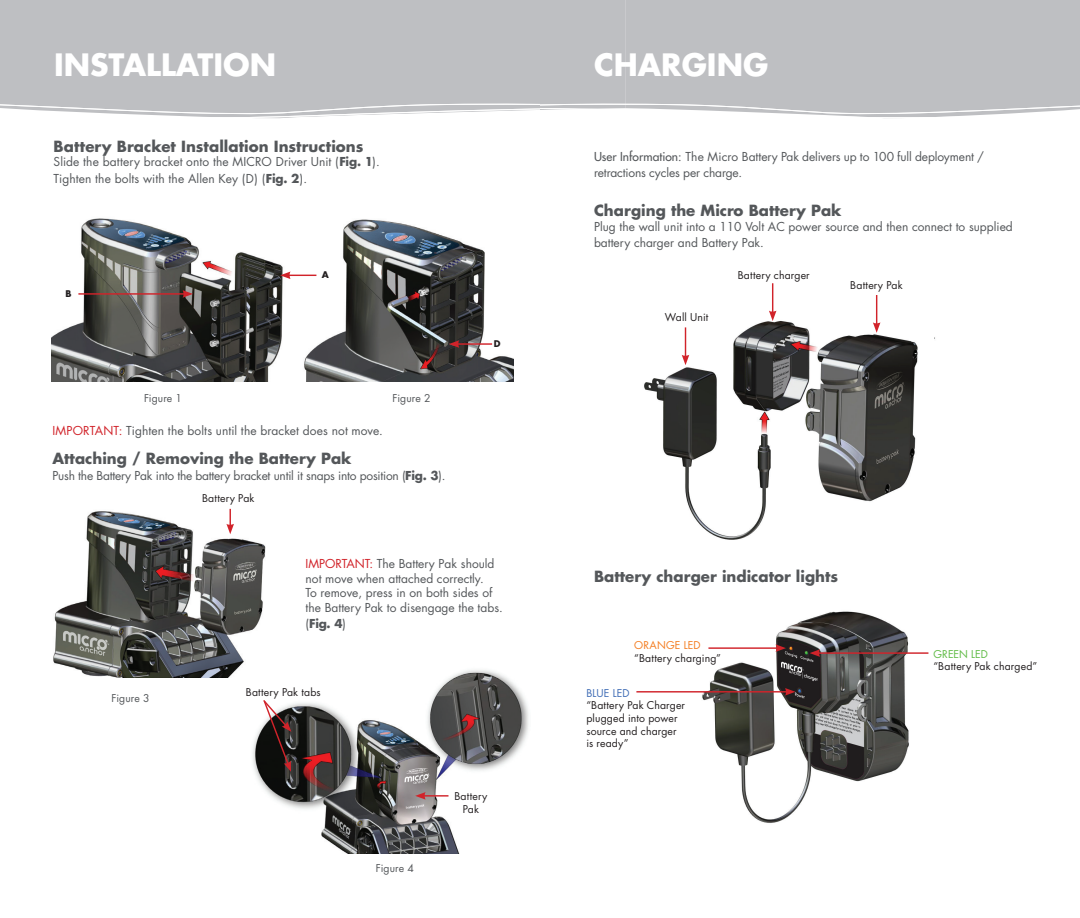
<style>
.page{position:relative;width:1080px;height:918px;background:#fff}
.page>*{position:absolute;margin:0;border:0;box-sizing:border-box;transform-origin:0 0}
.t1{font:700 30px "Futura";color:#fff}
.t2{font:700 15px "Futura";color:#54575a}
.t3{font:12px/16.2px "Futura";color:#54575a}
.t4{font:12px "Futura";letter-spacing:-.02em;color:#54575a}
.t5{font:700 12px "Futura";color:#54575a}
.t6{font:10.5px/12.6px "Futura";letter-spacing:.015em;color:#231f20}
.t7{font:10.5px "Futura";letter-spacing:.005em;color:#54575a}
.t8{font:700 9px "Futura";color:#231f20}
.s1{font-weight:700}
.s2{color:#d1232a}
.s3{font-weight:400}
.s4{font-style:inherit}
.s5{color:#f47d21}
.s6{color:#60bb46}
.s7{color:#3f6cb5}
</style>
<div class="page">
<img style="left:304px;top:219px;width:210px;height:162px">
<hr style="left:457px;top:343px;width:35px;height:2px;background:#d1232a">
<svg style="left:449px;top:340px;width:10px;height:8px"></svg>
<div style="left:0;top:0;width:625px;height:99px;background:#bebfc2"></div>
<div style="left:625px;top:0;width:455px;height:99px;background:#bebfc2"></div>
<svg style="left:0;top:99px;width:1080px;height:20px"></svg>
<img style="left:53px;top:508px;width:213px;height:170px">
<img style="left:52px;top:218px;width:239px;height:164px">
<svg style="left:280px;top:272px;width:36px;height:7px"></svg>
<hr style="left:78px;top:293px;width:107px;height:2px;background:#d1232a">
<svg style="left:183px;top:290px;width:10px;height:8px"></svg>
<img style="left:249px;top:666px;width:280px;height:188px">
<hr style="left:423px;top:795px;width:25px;height:2px;background:#d1232a">
<svg style="left:415px;top:792px;width:11px;height:8px"></svg>
<svg style="left:226px;top:509px;width:8px;height:25px"></svg>
<svg style="left:262px;top:698px;width:29px;height:74px"></svg>
<img style="left:644px;top:320px;width:291px;height:220px">
<hr style="left:876px;top:295px;width:1px;height:30px;background:#d1232a">
<svg style="left:873px;top:322px;width:7px;height:11px"></svg>
<hr style="left:772px;top:283px;width:1px;height:30px;background:#d1232a">
<svg style="left:769px;top:311px;width:7px;height:10px"></svg>
<hr style="left:685px;top:327px;width:1px;height:30px;background:#d1232a">
<svg style="left:682px;top:355px;width:7px;height:10px"></svg>
<img style="left:702px;top:611px;width:227px;height:212px">
<hr style="left:708px;top:647px;width:70px;height:2px;background:#d1232a">
<svg style="left:776px;top:644px;width:10px;height:8px"></svg>
<hr style="left:636px;top:691px;width:151px;height:2px;background:#d1232a">
<svg style="left:785px;top:688px;width:10px;height:8px"></svg>
<hr style="left:818px;top:652px;width:110px;height:2px;background:#d1232a">
<svg style="left:810px;top:649px;width:10px;height:8px"></svg>
<p class="t1" style="left:54px;top:45px;width:224px">INSTALLATION</p>
<p class="t1" style="left:594px;top:45px;width:176px">CHARGING</p>
<p class="t2" style="left:54px;top:136px;width:311px">Battery Bracket Installation Instructions</p>
<p class="t3" style="left:54px;top:154px;width:328px">Slide the battery bracket onto the MICRO Driver Unit (<span class="s1">Fig. 1</span>).<br>Tighten the bolts with the Allen Key (D) (<span class="s1">Fig. 2</span>).</p>
<p class="t8" style="left:66px;top:287px;width:8px">B</p>
<p class="t7" style="left:144px;top:391px;width:40px">Figure 1</p>
<p class="t8" style="left:322px;top:268px;width:9px">A</p>
<p class="t7" style="left:392px;top:391px;width:40px">Figure 2</p>
<p class="t3" style="left:52px;top:423px;width:332px"><span class="s2">IMPORTANT:</span> Tighten the bolts until the bracket does not move.</p>
<p class="t2" style="left:52px;top:448px;width:301px">Attaching / Removing the Battery Pak</p>
<p class="t4" style="left:52px;top:468px;width:394px">Push the Battery Pak into the battery bracket until it snaps into position (<span class="s1">Fig. 3</span>).</p>
<p class="t6" style="left:202px;top:492px;width:54px">Battery Pak</p>
<p class="t8" style="left:494px;top:338px;width:8px">D</p>
<p class="t7" style="left:111px;top:692px;width:40px">Figure 3</p>
<p class="t3" style="left:306px;top:557px;width:199px;line-height:14.4px"><span class="s2">IMPORTANT:</span> The Battery Pak should not move when attached correctly.<br>To remove, press in on both sides of the Battery Pak to disengage the tabs.</p>
<p class="t5" style="left:306px;top:615px;width:42px"><span class="s3">(</span>Fig. 4<span class="s3">)</span></p>
<p class="t6" style="left:246px;top:686px;width:76px">Battery Pak tabs</p>
<p class="t7" style="left:376px;top:862px;width:40px">Figure 4</p>
<p class="t6" style="left:454px;top:790px;width:34px;text-align:center">Battery<br>Pak</p>
<p class="t3" style="left:594px;top:148px;width:392px"><span class="s4">User Information:</span> The Micro Battery Pak delivers up to 100 full deployment / retractions cycles per charge.</p>
<p class="t2" style="left:594px;top:201px;width:249px">Charging the Micro Battery Pak</p>
<p class="t3" style="left:594px;top:218px;width:420px">Plug the wall unit into a 110 Volt AC power source and then connect to supplied battery charger and Battery Pak.</p>
<p class="t6" style="left:850px;top:279px;width:54px">Battery Pak</p>
<p class="t6" style="left:738px;top:269px;width:74px">Battery charger</p>
<p class="t6" style="left:665px;top:311px;width:45px">Wall Unit</p>
<p class="t2" style="left:594px;top:566px;width:246px">Battery charger indicator lights</p>
<p class="t6" style="left:634px;top:639px;width:88px"><span class="s5">ORANGE LED </span>“Battery charging”</p>
<p class="t6" style="left:933px;top:648px;width:105px"><span class="s6">GREEN LED<br></span>“Battery Pak charged”</p>
<p class="t6" style="left:586px;top:687px;width:100px"><span class="s7">BLUE LED<br></span>“Battery Pak Charger plugged into power source and charger is ready”</p>
</div>
